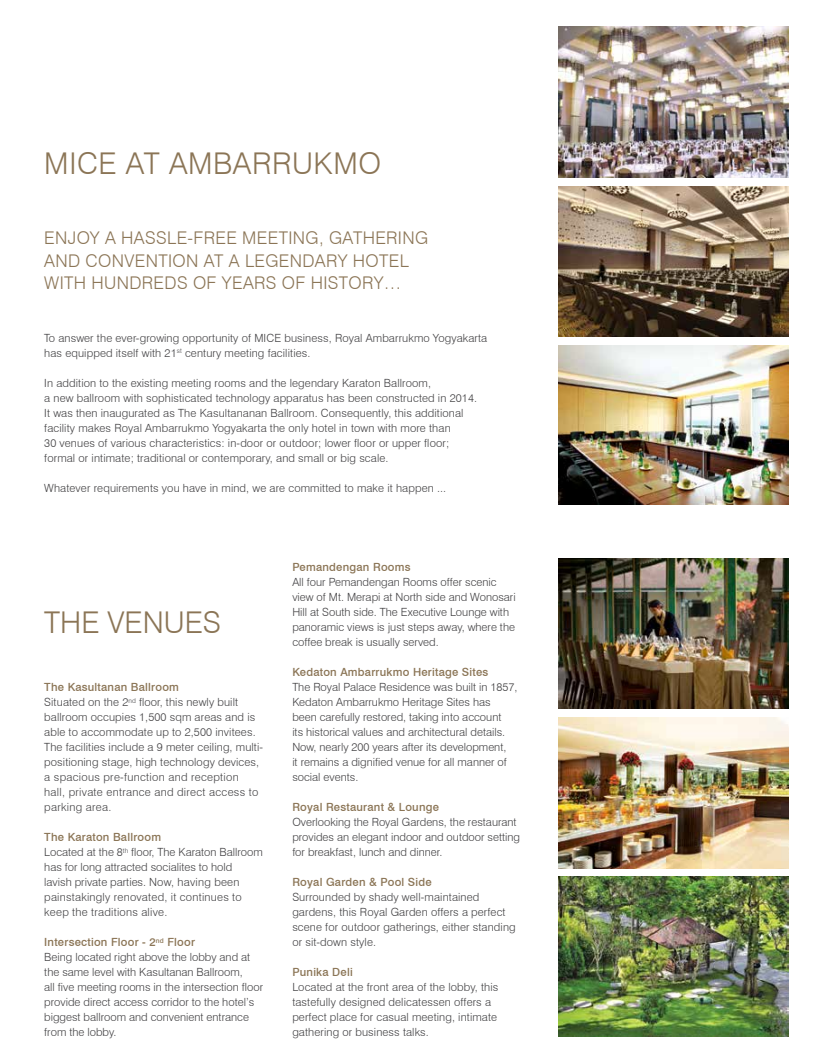
<style>
.page{position:relative;width:815px;height:1063px;background:#fff}
.page>*{position:absolute;margin:0;border:0;box-sizing:border-box;transform-origin:0 0}
.t1{font:300 30px "Swiss 721 BT";letter-spacing:.02em;color:#8b7556}
.t2{font:300 30px "Swiss 721 BT";color:#8b7556}
.t3{font:300 17.5px/22.5px "Swiss 721 BT";letter-spacing:.02em;color:#8b7556}
.t4{font:300 11.25px/15px "Swiss 721 BT";letter-spacing:.01em;color:#414042}
.t5{font:500 11.25px "Swiss 721 BT";letter-spacing:.02em;color:#8b7556}
.s1{font-weight:500;color:#8b7556}
</style>
<div class="page">
<img style="left:558px;top:186px;width:230px;height:151px">
<img style="left:558px;top:27px;width:230px;height:150px">
<img style="left:558px;top:345px;width:230px;height:160px">
<img style="left:558px;top:877px;width:230px;height:159px">
<img style="left:558px;top:558px;width:230px;height:151px">
<img style="left:558px;top:718px;width:230px;height:150px">
<h1 class="t1" style="left:44px;top:145px;width:338px">MICE AT AMBARRUKMO</h1>
<h2 class="t3" style="left:44px;top:227px;width:385px">ENJOY A HASSLE-FREE MEETING, GATHERING<br>AND CONVENTION AT A LEGENDARY HOTEL<br>WITH HUNDREDS OF YEARS OF HISTORY…</h2>
<p class="t4" style="left:44px;top:330px;width:445px">To answer the ever-growing opportunity of MICE business, Royal Ambarrukmo Yogyakarta has equipped itself with 21<sup>st</sup> century meeting facilities.</p>
<p class="t4" style="left:44px;top:375px;width:434px">In addition to the existing meeting rooms and the legendary Karaton Ballroom,<br>a new ballroom with sophisticated technology apparatus has been constructed in 2014.<br>It was then inaugurated as The Kasultananan Ballroom. Consequently, this additional facility makes Royal Ambarrukmo Yogyakarta the only hotel in town with more than<br>30 venues of various characteristics: in-door or outdoor; lower floor or upper floor; formal or intimate; traditional or contemporary, and small or big scale.</p>
<p class="t4" style="left:44px;top:480px;width:403px">Whatever requirements you have in mind, we are committed to make it happen ...</p>
<h1 class="t2" style="left:44px;top:604px;width:178px">THE VENUES</h1>
<p class="t4" style="left:44px;top:680px;width:220px"><span class="s1">The Kasultanan Ballroom<br></span>Situated on the 2<sup>nd</sup> floor, this newly built ballroom occupies 1,500 sqm areas and is able to accommodate up to 2,500 invitees.<br>The facilities include a 9 meter ceiling, multi&shy;positioning stage, high technology devices, a spacious pre-function and reception<br>hall, private entrance and direct access to parking area.</p>
<p class="t4" style="left:44px;top:830px;width:220px"><span class="s1">The Karaton Ballroom<br></span>Located at the 8<sup>th</sup> floor, The Karaton Ballroom has for long attracted socialites to hold<br>lavish private parties. Now, having been painstakingly renovated, it continues to keep the traditions alive.</p>
<p class="t4" style="left:44px;top:935px;width:220px"><span class="s1">Intersection Floor - 2</span><sup>nd</sup> <span class="s1">Floor<br></span>Being located right above the lobby and at the same level with Kasultanan Ballroom,<br>all five meeting rooms in the intersection floor provide direct access corridor to the hotel’s biggest ballroom and convenient entrance from the lobby.</p>
<p class="t5" style="left:292px;top:561px;width:120px">Pemandengan Rooms</p>
<p class="t4" style="left:292px;top:575px;width:225px">All four Pemandengan Rooms offer scenic view of Mt. Merapi at North side and Wonosari Hill at South side. The Executive Lounge with panoramic views is just steps away, where the coffee break is usually served.</p>
<p class="t5" style="left:292px;top:666px;width:198px">Kedaton Ambarrukmo Heritage Sites</p>
<p class="t4" style="left:292px;top:680px;width:227px">The Royal Palace Residence was built in 1857, Kedaton Ambarrukmo Heritage Sites has been carefully restored, taking into account<br>its historical values and architectural details.<br>Now, nearly 200 years after its development,<br>it remains a dignified venue for all manner of social events.</p>
<p class="t5" style="left:292px;top:801px;width:148px">Royal Restaurant &amp; Lounge</p>
<p class="t4" style="left:292px;top:815px;width:229px">Overlooking the Royal Gardens, the restaurant provides an elegant indoor and outdoor setting for breakfast, lunch and dinner.</p>
<p class="t5" style="left:292px;top:876px;width:141px">Royal Garden &amp; Pool Side</p>
<p class="t4" style="left:292px;top:890px;width:225px">Surrounded by shady well-maintained gardens, this Royal Garden offers a perfect scene for outdoor gatherings, either standing or sit-down style.</p>
<p class="t5" style="left:292px;top:966px;width:62px">Punika Deli</p>
<p class="t4" style="left:292px;top:980px;width:208px">Located at the front area of the lobby, this tastefully designed delicatessen offers a perfect place for casual meeting, intimate gathering or business talks.</p>
</div>
